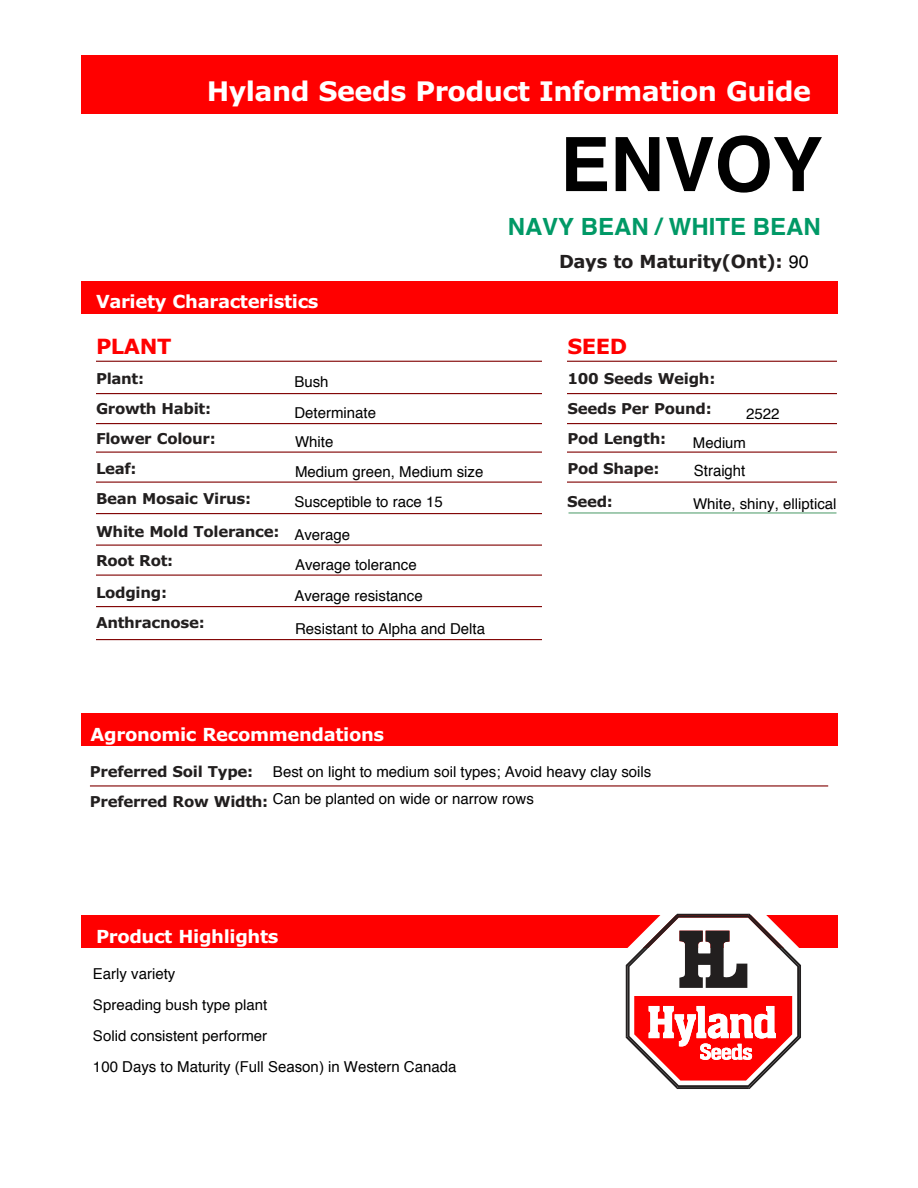
<style>
.page{position:relative;width:918px;height:1188px;background:#fff}
.page>*{position:absolute;margin:0;border:0;box-sizing:border-box;transform-origin:0 0}
.t1{font:700 75px "Helvetica";color:#000}
.t2{font:700 27px "Verdana";letter-spacing:-.02em;color:#fff}
.t3{font:700 23.7px "Helvetica";color:#096}
.t4{font:700 21px "Verdana";letter-spacing:-.02em;color:#f00}
.t5{font:700 18px "Verdana";letter-spacing:-.02em;color:#fff}
.t6{font:700 18px "Verdana";letter-spacing:-.02em;color:#221f1f}
.t7{font:18px "Helvetica";color:#000}
.t8{font:15.45px "Helvetica";color:#000;scale:.96 1}
.t9{font:15px/30.2px "Helvetica";color:#000}
.t10{font:700 15px/30px "Verdana";letter-spacing:-.02em;color:#221f1f}
.t11{font:700 15px "Verdana";color:#221f1f}
.t12{font:14.85px "Helvetica";color:#000}
.t13{font:14.7px "Helvetica";color:#000}
.s1{font-weight:400;color:#fff}
.s2{font-family:"Arial"}
</style>
<div class="page">
<div style="left:81px;top:713px;width:756px;height:33px;background:#f00"></div>
<div style="left:81px;top:55px;width:756px;height:58px;background:#f00"></div>
<div style="left:81px;top:281px;width:756px;height:32px;background:#f00"></div>
<hr style="left:96px;top:361px;width:446px;height:1px;background:#800000">
<hr style="left:96px;top:393px;width:446px;height:1px;background:#800000">
<hr style="left:96px;top:423px;width:446px;height:1px;background:#800000">
<hr style="left:96px;top:452px;width:446px;height:1px;background:#800000">
<hr style="left:96px;top:482px;width:446px;height:1px;background:#800000">
<hr style="left:567px;top:361px;width:270px;height:1px;background:#800000">
<hr style="left:567px;top:393px;width:270px;height:1px;background:#800000">
<hr style="left:567px;top:423px;width:270px;height:1px;background:#800000">
<hr style="left:567px;top:452px;width:270px;height:1px;background:#800000">
<hr style="left:567px;top:482px;width:270px;height:1px;background:#800000">
<hr style="left:96px;top:513px;width:446px;height:1px;background:#800000">
<hr style="left:96px;top:545px;width:446px;height:1px;background:#800000">
<hr style="left:96px;top:575px;width:446px;height:1px;background:#800000">
<hr style="left:96px;top:606px;width:446px;height:1px;background:#800000">
<hr style="left:96px;top:639px;width:446px;height:1px;background:#800000">
<hr style="left:90px;top:785px;width:738px;height:2px;background:#800000">
<div style="left:81px;top:915px;width:756px;height:33px;background:#f00"></div>
<svg style="left:625px;top:913px;width:176px;height:176px"></svg>
<hr style="left:569px;top:512px;width:267px;height:2px;background:#85ba98">
<h2 class="t2" style="left:207px;top:80px;width:606px">Hyland Seeds Product Information Guide</h2>
<p class="t5" style="left:96px;top:294px;width:224px">Variety Characteristics</p>
<h3 class="t4" style="left:96px;top:338px;width:77px">PLANT</h3>
<p class="t10" style="left:96px;top:365px;width:157px">Plant:<br>Growth Habit:<br>Flower Colour:<br>Leaf:<br>Bean Mosaic Virus:</p>
<p class="t10" style="left:96px;top:518px;width:185px;line-height:28.8px">White Mold Tolerance:<br>Root Rot:</p>
<p class="t10" style="left:96px;top:579px;width:110px">Lodging:<br>Anthracnose:</p>
<p class="t9" style="left:294px;top:368px;width:83px;line-height:30.9px">Bush<br>Determinate</p>
<p class="t9" style="left:294px;top:428px;width:190px">White<br>Medium green, Medium size<br>Susceptible to race 15</p>
<p class="t9" style="left:294px;top:520px;width:130px;line-height:30.8px">Average<br>Average tolerance<br>Average resistance</p>
<p class="t9" style="left:295px;top:615px;width:192px">Resistant to Alpha and Delta</p>
<h1 class="t1" style="left:560px;top:121px;width:264px">ENVOY</h1>
<h3 class="t3" style="left:508px;top:213px;width:314px">NAVY BEAN / WHITE BEAN</h3>
<p class="t7" style="left:789px;top:255px;width:22px">90</p>
<p class="t6" style="left:559px;top:254px;width:243px">Days to Maturity(Ont): <span class="s1">0</span></p>
<h3 class="t4" style="left:567px;top:338px;width:61px">SEED</h3>
<p class="t10" style="left:567px;top:365px;width:149px">100 Seeds Weigh:<br>Seeds Per Pound:<br>Pod Length:<br>Pod Shape:</p>
<p class="t9" style="left:746px;top:400px;width:35px">2522</p>
<p class="t12" style="left:693px;top:437px;width:55px">Medium</p>
<p class="t8" style="left:694px;top:465px;width:55px">Straight</p>
<p class="t12" style="left:693px;top:498px;width:145px">White, shiny, elliptical</p>
<p class="t11" style="left:567px;top:493px;width:47px">Seed:</p>
<p class="t5" style="left:91px;top:727px;width:295px">Agronomic Recommendations</p>
<p class="t10" style="left:90px;top:758px;width:180px">Preferred Soil Type:<br>Preferred Row Width:</p>
<p class="t9" style="left:273px;top:760px;width:380px;line-height:27.2px">Best on light to medium soil types; Avoid heavy clay soils<br>Can be planted on wide or narrow rows</p>
<p class="t5" style="left:96px;top:929px;width:184px">Product Highlights</p>
<p class="t9" style="left:93px;top:960px;width:84px">Early variety</p>
<p class="t13" style="left:93px;top:999px;width:176px">Spreading bush type plant</p>
<p class="t12" style="left:93px;top:1031px;width:176px">Solid consistent performer</p>
<p class="t9" style="left:93px;top:1053px;width:365px">100 Days to Maturity <span class="s2">(Full Season)</span> in Western Canada</p>
</div>
